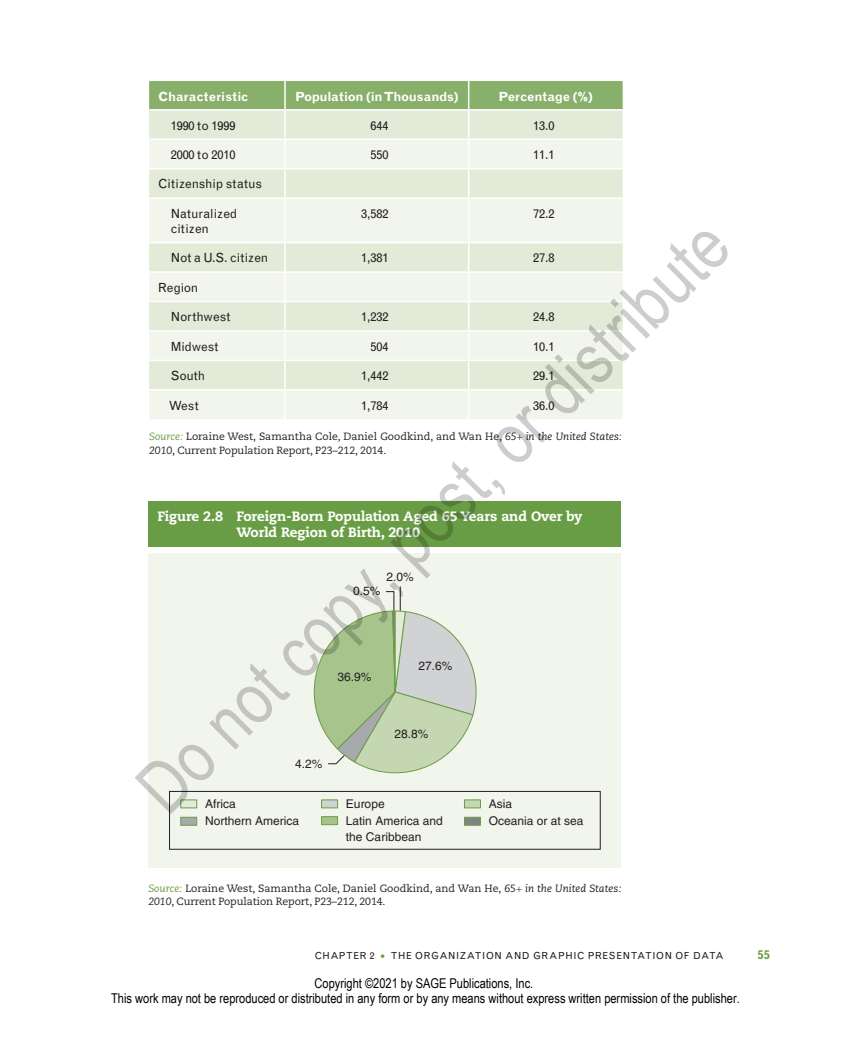
<style>
.page{position:relative;width:851px;height:1040px;background:#fff}
.page>*{position:absolute;margin:0;border:0;box-sizing:border-box;transform-origin:0 0}
.t1{font:72px "Arial Narrow";color:rgb(0 0 0/.2)}
.t2{font:13.5px/15.1px "Arial Narrow";color:#000;text-align:center}
.t3{font:800 13.5px/16.5px "Caecilia LT Std";letter-spacing:-.005em;color:#fff}
.t4{font:12.6px/15px "Grotesque";letter-spacing:-.005em;color:#231f20}
.t5{font:700 12.6px "Grotesque";letter-spacing:-.005em;color:#fff}
.t6{font:700 12.6px "Grotesque";letter-spacing:-.03em;color:#fff}
.t7{font:12px/15.5px "Helvetica";color:#231f20}
.t8{font:700 12px "Grotesque";color:#699d45}
.t9{font:10.5px/13.5px "Caecilia LT Std";letter-spacing:.005em;color:#231f20}
.t10{font:9.75px "Grotesque";letter-spacing:.05em;color:#231f20}
.s1{font-style:italic;color:#699d45}
.s2{font-style:italic}
.s3{color:#699d45}
</style>
<div class="page">
<div style="left:148px;top:553px;width:473px;height:314px;background:#f2f5ec"></div>
<div style="left:148px;top:501px;width:473px;height:46px;background:#699d45"></div>
<svg style="left:313px;top:586px;width:164px;height:187px"></svg>
<div style="left:169px;top:791px;width:431px;height:58px;border:1px solid #231f20"></div>
<div style="left:180px;top:799px;width:17px;height:9px;background:#e3ebd8;border:1px solid #699d45"></div>
<div style="left:321px;top:799px;width:17px;height:9px;background:#d1d2d4;border:1px solid #699d45"></div>
<div style="left:464px;top:799px;width:17px;height:9px;background:#c5d7b2;border:1px solid #699d45"></div>
<div style="left:180px;top:816px;width:17px;height:9px;background:#a8a9ad;border:1px solid #699d45"></div>
<div style="left:321px;top:816px;width:17px;height:9px;background:#a7c48d;border:1px solid #699d45"></div>
<div style="left:464px;top:816px;width:17px;height:9px;background:#808285;border:1px solid #699d45"></div>
<svg style="left:149px;top:199px;width:473px;height:220px;background:#ecf1e4"></svg>
<svg style="left:149px;top:81px;width:473px;height:116px;background:#d1e0c4"></svg>
<hr style="left:284px;top:199px;width:2px;height:43px;background:#fff">
<hr style="left:468px;top:199px;width:1px;height:43px;background:#fff">
<hr style="left:149px;top:242px;width:136px;height:1px;background:#fff">
<hr style="left:285px;top:242px;width:183px;height:1px;background:#fff">
<hr style="left:284px;top:243px;width:2px;height:28px;background:#fff">
<hr style="left:468px;top:242px;width:154px;height:1px;background:#fff">
<hr style="left:149px;top:271px;width:136px;height:2px;background:#fff">
<hr style="left:285px;top:271px;width:183px;height:2px;background:#fff">
<hr style="left:284px;top:273px;width:2px;height:28px;background:#fff">
<hr style="left:468px;top:271px;width:154px;height:2px;background:#fff">
<hr style="left:149px;top:301px;width:136px;height:1px;background:#fff">
<hr style="left:285px;top:301px;width:183px;height:1px;background:#fff">
<hr style="left:284px;top:302px;width:2px;height:28px;background:#fff">
<hr style="left:468px;top:301px;width:154px;height:1px;background:#fff">
<hr style="left:149px;top:330px;width:136px;height:2px;background:#fff">
<hr style="left:285px;top:330px;width:183px;height:2px;background:#fff">
<hr style="left:284px;top:332px;width:2px;height:27px;background:#fff">
<hr style="left:468px;top:330px;width:154px;height:2px;background:#fff">
<hr style="left:149px;top:359px;width:136px;height:2px;background:#fff">
<hr style="left:285px;top:359px;width:183px;height:2px;background:#fff">
<hr style="left:284px;top:361px;width:2px;height:28px;background:#fff">
<hr style="left:468px;top:359px;width:154px;height:2px;background:#fff">
<hr style="left:149px;top:389px;width:136px;height:1px;background:#fff">
<hr style="left:285px;top:389px;width:183px;height:1px;background:#fff">
<hr style="left:284px;top:390px;width:2px;height:29px;background:#fff">
<hr style="left:468px;top:389px;width:154px;height:1px;background:#fff">
<svg style="left:468px;top:243px;width:1px;height:176px"></svg>
<p class="t5" style="left:158px;top:89px;width:92px">Characteristic</p>
<p class="t6" style="left:295px;top:89px;width:165px">Population (in Thousands)</p>
<p class="t5" style="left:498px;top:89px;width:96px">Percentage (%)</p>
<p class="t4" style="left:171px;top:118px;width:66px">1990 to 1999</p>
<p class="t4" style="left:370px;top:118px;width:19px">644</p>
<p class="t4" style="left:533px;top:118px;width:23px">13.0</p>
<p class="t4" style="left:171px;top:147px;width:66px">2000 to 2010</p>
<p class="t4" style="left:370px;top:147px;width:19px">550</p>
<p class="t4" style="left:533px;top:147px;width:23px">11.1</p>
<p class="t4" style="left:158px;top:177px;width:105px">Citizenship status</p>
<p class="t4" style="left:171px;top:206px;width:68px">Naturalized citizen</p>
<p class="t4" style="left:361px;top:206px;width:29px">3,582</p>
<p class="t4" style="left:533px;top:206px;width:23px">72.2</p>
<p class="t4" style="left:171px;top:250px;width:99px">Not a U.S. citizen</p>
<p class="t4" style="left:361px;top:250px;width:29px">1,381</p>
<p class="t4" style="left:533px;top:250px;width:23px">27.8</p>
<p class="t4" style="left:158px;top:280px;width:42px">Region</p>
<p class="t4" style="left:171px;top:309px;width:61px">Northwest</p>
<p class="t4" style="left:361px;top:309px;width:29px">1,232</p>
<p class="t4" style="left:533px;top:309px;width:23px">24.8</p>
<p class="t4" style="left:171px;top:339px;width:49px">Midwest</p>
<p class="t4" style="left:370px;top:339px;width:19px">504</p>
<p class="t4" style="left:533px;top:339px;width:23px">10.1</p>
<p class="t4" style="left:171px;top:368px;width:36px">South</p>
<p class="t4" style="left:361px;top:368px;width:29px">1,442</p>
<p class="t4" style="left:533px;top:368px;width:23px">29.1</p>
<p class="t4" style="left:169px;top:398px;width:31px">West</p>
<p class="t4" style="left:361px;top:398px;width:29px">1,784</p>
<p class="t4" style="left:533px;top:398px;width:23px">36.0</p>
<p class="t9" style="left:149px;top:430px;width:474px"><span class="s1">Source:</span> Loraine West, Samantha Cole, Daniel Goodkind, and Wan He, <span class="s2">65 in the United States:<br>2010</span>, Current Population Report, P23–212, 2014.</p>
<h1 class="t1" style="left:112px;top:762px;width:802px;rotate:-45deg">Do not copy, post, or distribute</h1>
<p class="t3" style="left:236px;top:507px;width:347px;text-indent:-79px">Figure 2.8 Foreign-Born Population Aged 65 Years and Over by<br>World Region of Birth, 2010</p>
<p class="t7" style="left:386px;top:569px;width:29px">2.0%</p>
<p class="t7" style="left:353px;top:582px;width:29px">0.5%</p>
<p class="t7" style="left:418px;top:658px;width:36px">27.6%</p>
<p class="t7" style="left:337px;top:669px;width:36px">36.9%</p>
<p class="t7" style="left:394px;top:725px;width:36px">28.8%</p>
<p class="t7" style="left:295px;top:756px;width:29px">4.2%</p>
<p class="t7" style="left:205px;top:795px;width:32px">Africa</p>
<p class="t7" style="left:346px;top:795px;width:40px">Europe</p>
<p class="t7" style="left:488px;top:795px;width:25px">Asia</p>
<p class="t7" style="left:205px;top:813px;width:96px">Northern America</p>
<p class="t7" style="left:346px;top:813px;width:98px">Latin America and the Caribbean</p>
<p class="t7" style="left:489px;top:813px;width:96px">Oceania or at sea</p>
<p class="t9" style="left:148px;top:881px;width:474px"><span class="s1">Source:</span> Loraine West, Samantha Cole, Daniel Goodkind, and Wan He, <span class="s2">65 in the United States:<br>2010</span>, Current Population Report, P23–212, 2014.</p>
<p class="t10" style="left:315px;top:949px;width:132px">CHAPTER 2 <span class="s3">•</span> The Organi</p>
<p class="t10" style="left:460px;top:949px;width:15px">zation</p>
<p class="t10" style="left:505px;top:949px;width:9px">and</p>
<p class="t10" style="left:533px;top:949px;width:9px">Graphic</p>
<p class="t10" style="left:587px;top:949px;width:16px">Presentation</p>
<p class="t10" style="left:675px;top:949px;width:34px">of Data</p>
<p class="t8" style="left:757px;top:947px;width:14px">55</p>
<p class="t2" style="left:111px;top:975px;width:630px">Copyright ©2021 by SAGE Publications, Inc.<br>This work may not be reproduced or distributed in any form or by any means without express written permission of the publisher.</p>
</div>
